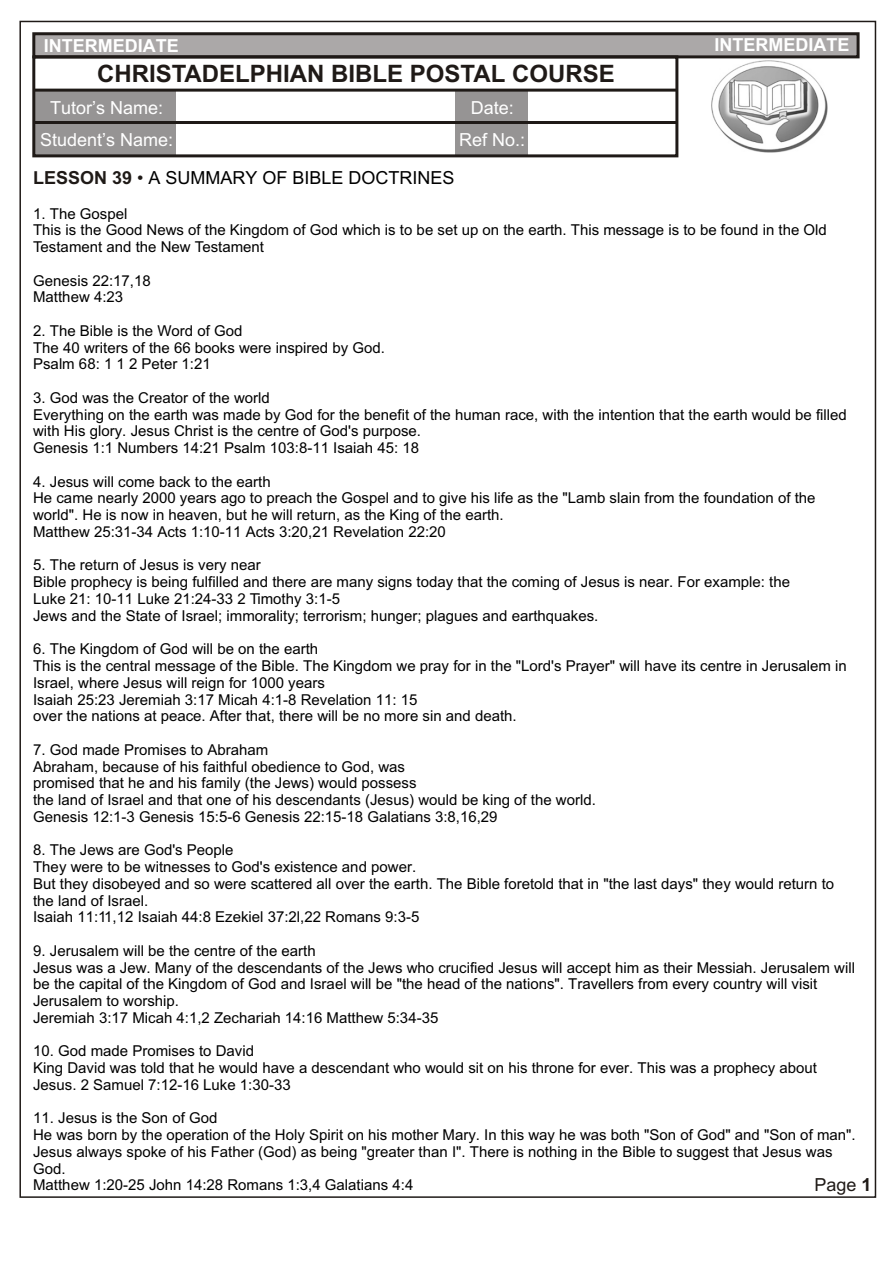
<style>
.page{position:relative;width:894px;height:1263px;background:#fff}
.page>*{position:absolute;margin:0;border:0;box-sizing:border-box;transform-origin:0 0}
.t1{font:700 24px "Arial";color:#1f1a17}
.t2{font:18px "Arial";color:#fff}
.t3{font:18px "Arial";color:#000}
.t4{font:700 18px "Arial";color:#fff}
.t5{font:18px "Arial";color:#1f1a17}
.t6{font:15px/16.8px "Arial";color:#000}
.s1{font-weight:700;color:#1f1a17}
.s2{color:#1f1a17}
.s3{font-weight:700}
</style>
<div class="page">
<div style="left:34px;top:90px;width:142px;height:66px;background:#969494"></div>
<div style="left:455px;top:90px;width:73px;height:66px;background:#969494"></div>
<div style="left:32px;top:32px;width:828px;height:26px;background:#aba8a8;border:3px solid #1f1a17"></div>
<div style="left:32px;top:55px;width:646px;height:102px;border:3px solid #1f1a17"></div>
<hr style="left:35px;top:89px;width:642px;height:3px;background:#1f1a17">
<hr style="left:34px;top:121px;width:643px;height:3px;background:#1f1a17">
<img style="left:711px;top:60px;width:117px;height:93px">
<p class="t4" style="left:44px;top:39px;width:136px">INTERMEDIATE</p>
<p class="t4" style="left:715px;top:38px;width:136px">INTERMEDIATE</p>
<h1 class="t1" style="left:97px;top:65px;width:519px">CHRISTADELPHIAN BIBLE POSTAL COURSE</h1>
<p class="t2" style="left:50px;top:100px;width:115px">Tutor’s Name:</p>
<p class="t2" style="left:459px;top:133px;width:68px">Ref No.:</p>
<p class="t2" style="left:471px;top:100px;width:45px">Date:</p>
<p class="t2" style="left:40px;top:133px;width:135px">Student’s Name:</p>
<p class="t3" style="left:33px;top:171px;width:423px"><span class="s1">LESSON 39</span> <span class="s2">•</span> A SUMMARY OF BIBLE DOCTRINES</p>
<p class="t6" style="left:33px;top:206px;width:795px">1. The Gospel<br>This is the Good News of the Kingdom of God which is to be set up on the earth. This message is to be found in the Old<br>Testament and the New Testament</p>
<p class="t6" style="left:33px;top:273px;width:119px">Genesis 22:17,18<br>Matthew 4:23</p>
<p class="t6" style="left:33px;top:324px;width:353px">2. The Bible is the Word of God<br>The 40 writers of the 66 books were inspired by God.<br>Psalm 68: 1 1 2 Peter 1:21</p>
<p class="t6" style="left:33px;top:391px;width:815px">3. God was the Creator of the world<br>Everything on the earth was made by God for the benefit of the human race, with the intention that the earth would be filled with His glory. Jesus Christ is the centre of God's purpose.<br>Genesis 1:1 Numbers 14:21 Psalm 103:8-11 Isaiah 45: 18</p>
<p class="t6" style="left:33px;top:474px;width:784px">4. Jesus will come back to the earth<br>He came nearly 2000 years ago to preach the Gospel and to give his life as the "Lamb slain from the foundation of the world". He is now in heaven, but he will return, as the King of the earth.<br>Matthew 25:31-34 Acts 1:10-11 Acts 3:20,21 Revelation 22:20</p>
<p class="t6" style="left:33px;top:558px;width:759px">5. The return of Jesus is very near<br>Bible prophecy is being fulfilled and there are many signs today that the coming of Jesus is near. For example: the Luke 21: 10-11 Luke 21:24-33 2 Timothy 3:1-5<br>Jews and the State of Israel; immorality; terrorism; hunger; plagues and earthquakes.</p>
<p class="t6" style="left:33px;top:642px;width:815px">6. The Kingdom of God will be on the earth<br>This is the central message of the Bible. The Kingdom we pray for in the "Lord's Prayer" will have its centre in Jerusalem in Israel, where Jesus will reign for 1000 years<br>Isaiah 25:23 Jeremiah 3:17 Micah 4:1-8 Revelation 11: 15<br>over the nations at peace. After that, there will be no more sin and death.</p>
<p class="t6" style="left:33px;top:743px;width:564px">7. God made Promises to Abraham<br>Abraham, because of his faithful obedience to God, was<br>promised that he and his family (the Jews) would possess<br>the land of Israel and that one of his descendants (Jesus) would be king of the world.<br>Genesis 12:1-3 Genesis 15:5-6 Genesis 22:15-18 Galatians 3:8,16,29</p>
<p class="t6" style="left:33px;top:843px;width:803px">8. The Jews are God's People<br>They were to be witnesses to God's existence and power.<br>But they disobeyed and so were scattered all over the earth. The Bible foretold that in "the last days" they would return to the land of Israel.<br>Isaiah 11:11,12 Isaiah 44:8 Ezekiel 37:2l,22 Romans 9:3-5</p>
<p class="t6" style="left:33px;top:944px;width:823px">9. Jerusalem will be the centre of the earth<br>Jesus was a Jew. Many of the descendants of the Jews who crucified Jesus will accept him as their Messiah. Jerusalem will be the capital of the Kingdom of God and Israel will be "the head of the nations". Travellers from every country will visit Jerusalem to worship.<br>Jeremiah 3:17 Micah 4:1,2 Zechariah 14:16 Matthew 5:34-35</p>
<p class="t6" style="left:33px;top:1044px;width:785px">10. God made Promises to David<br>King David was told that he would have a descendant who would sit on his throne for ever. This was a prophecy about<br>Jesus. 2 Samuel 7:12-16 Luke 1:30-33</p>
<p class="t6" style="left:33px;top:1111px;width:824px">11. Jesus is the Son of God<br>He was born by the operation of the Holy Spirit on his mother Mary. In this way he was both "Son of God" and "Son of man".<br>Jesus always spoke of his Father (God) as being "greater than I". There is nothing in the Bible to suggest that Jesus was God.<br>Matthew 1:20-25 John 14:28 Romans 1:3,4 Galatians 4:4</p>
<p class="t5" style="left:815px;top:1178px;width:59px">Page <span class="s3">1</span></p>
</div>
